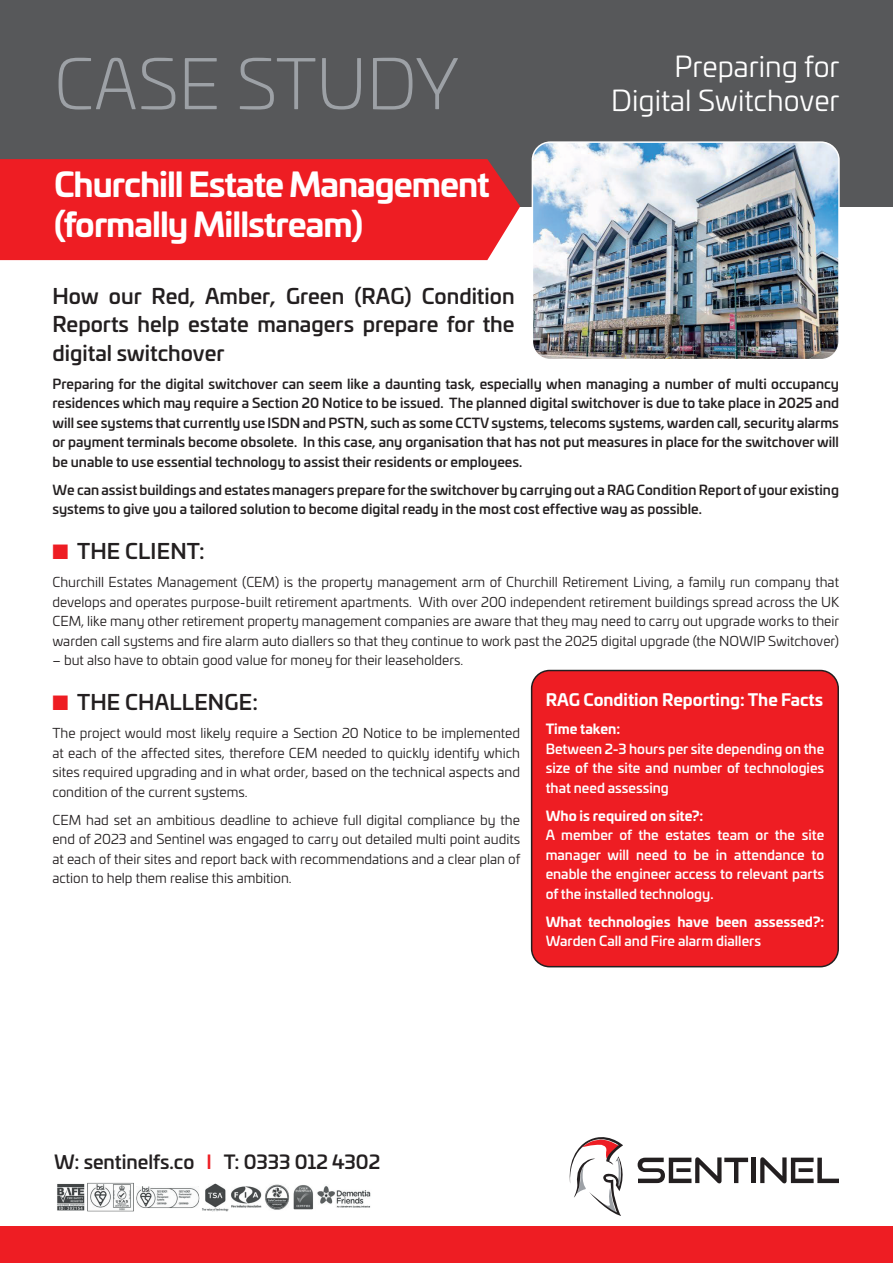
<style>
.page{position:relative;width:893px;height:1263px;background:#fff}
.page>*{position:absolute;margin:0;border:0;box-sizing:border-box;transform-origin:0 0}
.t1{font:300 69px "Univia Pro";color:#9da1a6}
.t2{font:700 33px/39.6px "Univia Pro";letter-spacing:-.03em;color:#fff}
.t3{font:28.5px/34.2px "Univia Pro";color:#fff;text-align:right}
.t4{font:500 21px/28.5px "Univia Pro";color:#231f20;text-align:justify}
.t5{font:500 18.9px "Univia Pro";color:#231f20}
.t6{font:700 16.5px "Univia Pro";color:#fff}
.t7{font:13.5px/19.5px "Univia Pro";color:#231f20;text-align:justify}
.t8{font:500 13.5px/19.5px "Univia Pro";color:#231f20;text-align:justify}
.t9{font:500 13.5px/19.5px "Univia Pro";color:#fff;text-align:justify}
.t10{font:700 13.5px "Univia Pro";color:#fff}
.s1{color:#ee1d23}
</style>
<div class="page">
<div style="left:0;top:0;width:893px;height:206px;background:#57585a"></div>
<div style="left:0;top:159px;width:520px;height:101px;background:#ee1d23"></div>
<img style="left:532px;top:144px;width:305px;height:213px">
<div style="left:532px;top:141px;width:308px;height:219px;border:2px solid #fff;border-radius:18px"></div>
<div style="left:0;top:1227px;width:893px;height:36px;background:#ee1d23"></div>
<img style="left:57px;top:1182px;width:314px;height:29px">
<svg style="left:569px;top:1137px;width:54px;height:79px"></svg>
<svg style="left:638px;top:1157px;width:110px;height:26px"></svg>
<div style="left:751px;top:1158px;width:5px;height:25px;background:#231f20"></div>
<svg style="left:760px;top:1157px;width:79px;height:26px"></svg>
<div style="left:532px;top:670px;width:306px;height:297px;background:#ee1d23;border-radius:18px"></div>
<div style="left:531px;top:670px;width:308px;height:297px;border:2px solid #231f20;border-radius:18px"></div>
<h1 class="t1" style="left:54px;top:35px;width:406px">CASE STUDY</h1>
<h2 class="t2" style="left:54px;top:162px;width:437px">Churchill Estate Management (formally Millstream)</h2>
<h3 class="t3" style="left:611px;top:48px;width:230px">Preparing for<br>Digital Switchover</h3>
<h3 class="t4" style="left:52px;top:280px;width:464px">How our Red, Amber, Green (RAG) Condition Reports help estate managers prepare for the digital switchover</h3>
<p class="t8" style="left:52px;top:373px;width:788px">Preparing for the digital switchover can seem like a daunting task, especially when managing a number of multi occupancy residences which may require a Section 20 Notice to be issued. The planned digital switchover is due to take place in 2025 and will see systems that currently use ISDN and PSTN, such as some CCTV systems, telecoms systems, warden call, security alarms or payment terminals become obsolete. In this case, any organisation that has not put measures in place for the switchover will be unable to use essential technology to assist their residents or employees.</p>
<p class="t8" style="left:52px;top:479px;width:788px">We can assist buildings and estates managers prepare for the switchover by carrying out a RAG Condition Report of your existing systems to give you a tailored solution to become digital ready in the most cost effective way as possible.</p>
<h3 class="t4" style="left:52px;top:536px;width:154px"><span class="s1">■</span> THE CLIENT:</h3>
<p class="t7" style="left:52px;top:572px;width:788px">Churchill Estates Management (CEM) is the property management arm of Churchill Retirement Living, a family run company that develops and operates purpose-built retirement apartments. With over 200 independent retirement buildings spread across the UK CEM, like many other retirement property management companies are aware that they may need to carry out upgrade works to their warden call systems and fire alarm auto diallers so that they continue to work past the 2025 digital upgrade (the NOWIP Switchover)</p>
<p class="t7" style="left:52px;top:650px;width:412px">– but also have to obtain good value for money for their leaseholders.</p>
<h3 class="t4" style="left:52px;top:687px;width:207px"><span class="s1">■</span> THE CHALLENGE:</h3>
<p class="t7" style="left:52px;top:723px;width:469px">The project would most likely require a Section 20 Notice to be implemented at each of the affected sites, therefore CEM needed to quickly identify which sites required upgrading and in what order, based on the technical aspects and condition of the current systems.</p>
<p class="t7" style="left:52px;top:810px;width:469px">CEM had set an ambitious deadline to achieve full digital compliance by the end of 2023 and Sentinel was engaged to carry out detailed multi point audits at each of their sites and report back with recommendations and a clear plan of action to help them realise this ambition.</p>
<p class="t6" style="left:546px;top:687px;width:279px">RAG Condition Reporting: The Facts</p>
<p class="t10" style="left:546px;top:718px;width:76px">Time taken:</p>
<p class="t9" style="left:546px;top:738px;width:280px">Between 2-3 hours per site depending on the size of the site and number of technologies that need assessing</p>
<p class="t10" style="left:546px;top:805px;width:159px">Who is required on site?:</p>
<p class="t9" style="left:546px;top:825px;width:280px">A member of the estates team or the site manager will need to be in attendance to enable the engineer access to relevant parts of the installed technology.</p>
<p class="t10" style="left:546px;top:911px;width:280px">What technologies have been assessed?:</p>
<p class="t9" style="left:546px;top:931px;width:217px">Warden Call and Fire alarm diallers</p>
<h3 class="t5" style="left:54px;top:1147px;width:328px">W: sentinelfs.co <span class="s1">I</span> T: 0333 012 4302</h3>
</div>
